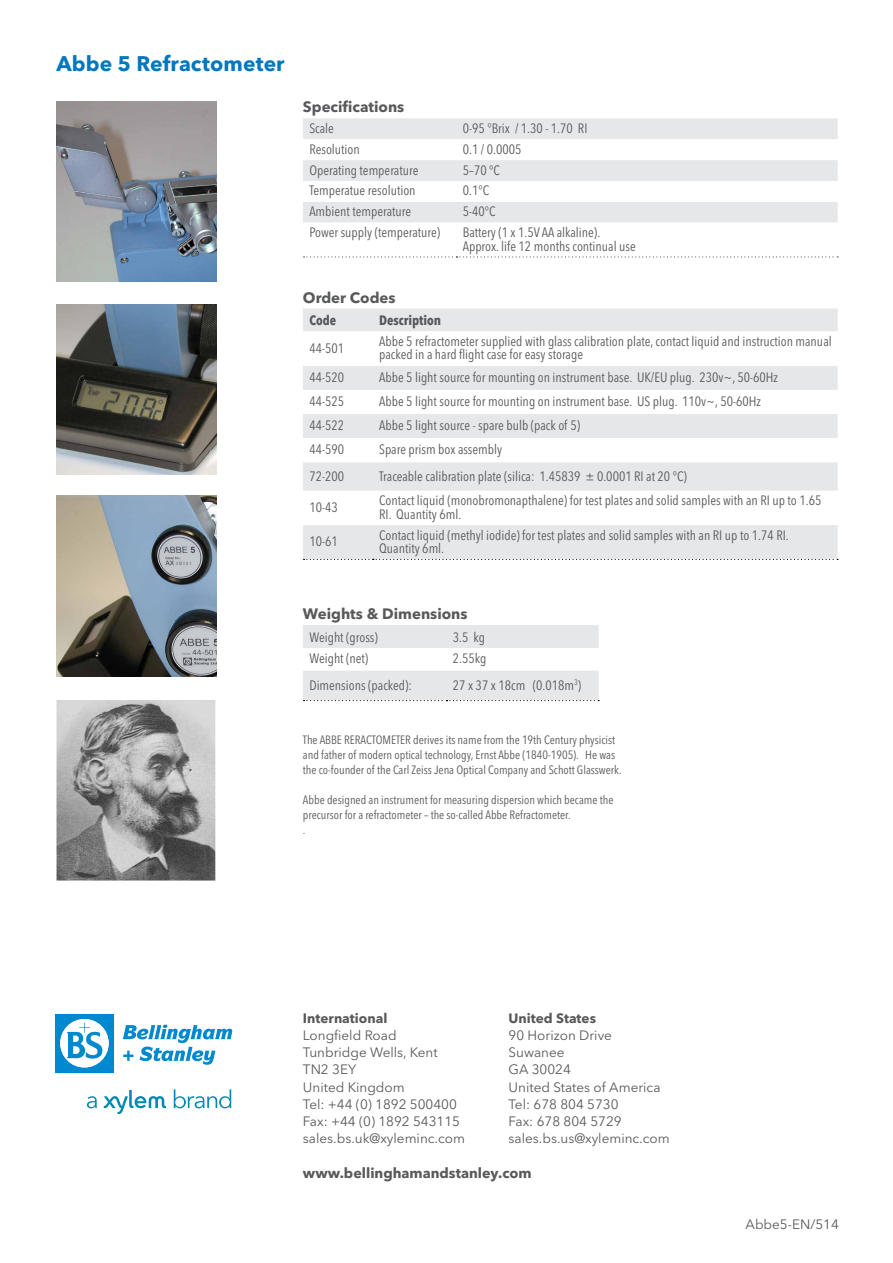
<style>
.page{position:relative;width:893px;height:1263px;background:#fff}
.page>*{position:absolute;margin:0;border:0;box-sizing:border-box;transform-origin:0 0}
.t1{font:700 21px "Avenir Next LT Pro";letter-spacing:.005em;color:#0077be}
.t2{font:700 15px "Avenir Next LT Pro";color:#58595b}
.t3{font:700 14.25px "Avenir Next LT Pro";color:#58595b}
.t4{font:condensed 13.5px/13.5px "Avenir Next LT Pro";color:#58595b}
.t5{font:13.5px/17.2px "Avenir Next LT Pro";color:#58595b}
.t6{font:700 13.5px "Avenir Next LT Pro";color:#58595b}
.t7{font:700 condensed 13.5px "Avenir Next LT Pro";color:#58595b}
.t8{font:condensed 12px/15px "Avenir Next LT Pro";color:#58595b}
</style>
<div class="page">
<div style="left:303px;top:118px;width:535px;height:21px;background:#e6e7e8"></div>
<svg style="left:303px;top:160px;width:535px;height:97px"></svg>
<svg style="left:304px;top:256px;width:534px;height:1px"></svg>
<div style="left:303px;top:308px;width:535px;height:251px;background:#e6e7e8"></div>
<svg style="left:303px;top:331px;width:535px;height:35px"></svg>
<svg style="left:303px;top:390px;width:535px;height:135px"></svg>
<svg style="left:304px;top:559px;width:534px;height:1px"></svg>
<svg style="left:303px;top:625px;width:296px;height:76px"></svg>
<svg style="left:55px;top:1014px;width:59px;height:59px"></svg>
<svg style="left:122px;top:1024px;width:110px;height:41px"></svg>
<svg style="left:87px;top:1096px;width:10px;height:12px"></svg>
<svg style="left:174px;top:1089px;width:57px;height:19px"></svg>
<svg style="left:104px;top:1090px;width:62px;height:24px"></svg>
<img style="left:57px;top:305px;width:159px;height:169px">
<img style="left:57px;top:101px;width:159px;height:180px">
<img style="left:57px;top:496px;width:159px;height:180px">
<img style="left:56px;top:701px;width:160px;height:180px">
<h1 class="t1" style="left:56px;top:51px;width:230px">Abbe 5 Refractometer</h1>
<p class="t2" style="left:303px;top:98px;width:103px">Specifications</p>
<p class="t4" style="left:309px;top:121px;width:26px">Scale</p>
<p class="t4" style="left:463px;top:121px;width:126px">0-95 °Brix / 1.30 - 1.70 RI</p>
<p class="t4" style="left:309px;top:142px;width:52px">Resolution</p>
<p class="t4" style="left:463px;top:142px;width:60px">0.1 / 0.0005</p>
<p class="t4" style="left:309px;top:163px;width:111px">Operating temperature</p>
<p class="t4" style="left:463px;top:163px;width:39px">5–70 °C</p>
<p class="t4" style="left:309px;top:184px;width:108px">Temperatue resolution</p>
<p class="t4" style="left:463px;top:184px;width:28px">0.1°C</p>
<p class="t4" style="left:309px;top:205px;width:103px">Ambient temperature</p>
<p class="t4" style="left:463px;top:205px;width:34px">5-40°C</p>
<p class="t4" style="left:309px;top:226px;width:132px">Power supply (temperature)</p>
<p class="t4" style="left:463px;top:226px;width:175px">Battery (1 x 1.5V AA alkaline).<br>Approx. life 12 months continual use</p>
<p class="t2" style="left:303px;top:288px;width:94px">Order Codes</p>
<p class="t7" style="left:309px;top:312px;width:28px">Code</p>
<p class="t7" style="left:379px;top:312px;width:64px">Description</p>
<p class="t4" style="left:309px;top:341px;width:36px">44-501</p>
<p class="t4" style="left:379px;top:334px;width:454px">Abbe 5 refractometer supplied with glass calibration plate, contact liquid and instruction manual packed in a hard flight case for easy storage</p>
<p class="t4" style="left:309px;top:370px;width:36px">44-520</p>
<p class="t4" style="left:379px;top:370px;width:400px">Abbe 5 light source for mounting on instrument base. UK/EU plug. 230v~, 50-60Hz</p>
<p class="t4" style="left:309px;top:394px;width:36px">44-525</p>
<p class="t4" style="left:379px;top:394px;width:383px">Abbe 5 light source for mounting on instrument base. US plug. 110v~, 50-60Hz</p>
<p class="t4" style="left:309px;top:419px;width:36px">44-522</p>
<p class="t4" style="left:379px;top:419px;width:202px">Abbe 5 light source - spare bulb (pack of 5)</p>
<p class="t4" style="left:309px;top:443px;width:36px">44-590</p>
<p class="t4" style="left:379px;top:443px;width:125px">Spare prism box assembly</p>
<p class="t4" style="left:309px;top:469px;width:36px">72-200</p>
<p class="t4" style="left:379px;top:469px;width:309px">Traceable calibration plate (silica: 1.45839 ± 0.0001 RI at 20 °C)</p>
<p class="t4" style="left:309px;top:500px;width:30px">10-43</p>
<p class="t4" style="left:379px;top:494px;width:444px">Contact liquid (monobromonapthalene) for test plates and solid samples with an RI up to 1.65<br>RI. Quantity 6ml.</p>
<p class="t4" style="left:309px;top:535px;width:30px">10-61</p>
<p class="t4" style="left:379px;top:528px;width:411px">Contact liquid (methyl iodide) for test plates and solid samples with an RI up to 1.74 RI.<br>Quantity 6ml.</p>
<p class="t2" style="left:303px;top:604px;width:166px">Weights &amp; Dimensions</p>
<p class="t4" style="left:309px;top:630px;width:70px">Weight (gross)</p>
<p class="t4" style="left:453px;top:630px;width:34px">3.5 kg</p>
<p class="t4" style="left:309px;top:652px;width:60px">Weight (net)</p>
<p class="t4" style="left:453px;top:652px;width:35px">2.55kg</p>
<p class="t4" style="left:309px;top:678px;width:104px">Dimensions (packed):</p>
<p class="t4" style="left:453px;top:678px;width:130px">27 x 37 x 18cm (0.018m<sup>3</sup>)</p>
<p class="t8" style="left:303px;top:732px;width:320px">The ABBE RERACTOMETER derives its name from the 19th Century physicist and father of modern optical technology, Ernst Abbe (1840-1905). He was the co-founder of the Carl Zeiss Jena Optical Company and Schott Glasswerk.</p>
<p class="t8" style="left:303px;top:792px;width:312px">Abbe designed an instrument for measuring dispersion which became the precursor for a refractometer – the so-called Abbe Refractometer.<br>.</p>
<p class="t6" style="left:303px;top:1010px;width:86px">International</p>
<p class="t5" style="left:303px;top:1027px;width:164px">Longfield Road<br>Tunbridge Wells, Kent<br>TN2 3EY<br>United Kingdom<br>Tel: +44 (0) 1892 500400<br>Fax: +44 (0) 1892 543115 sales.bs.uk@xyleminc.com</p>
<p class="t3" style="left:303px;top:1164px;width:230px">www.bellinghamandstanley.com</p>
<p class="t6" style="left:509px;top:1010px;width:89px">United States</p>
<p class="t5" style="left:509px;top:1027px;width:163px">90 Horizon Drive<br>Suwanee<br>GA 30024<br>United States of America<br>Tel: 678 804 5730<br>Fax: 678 804 5729 sales.bs.us@xyleminc.com</p>
<p class="t5" style="left:746px;top:1215px;width:95px">Abbe5-EN/514</p>
</div>
